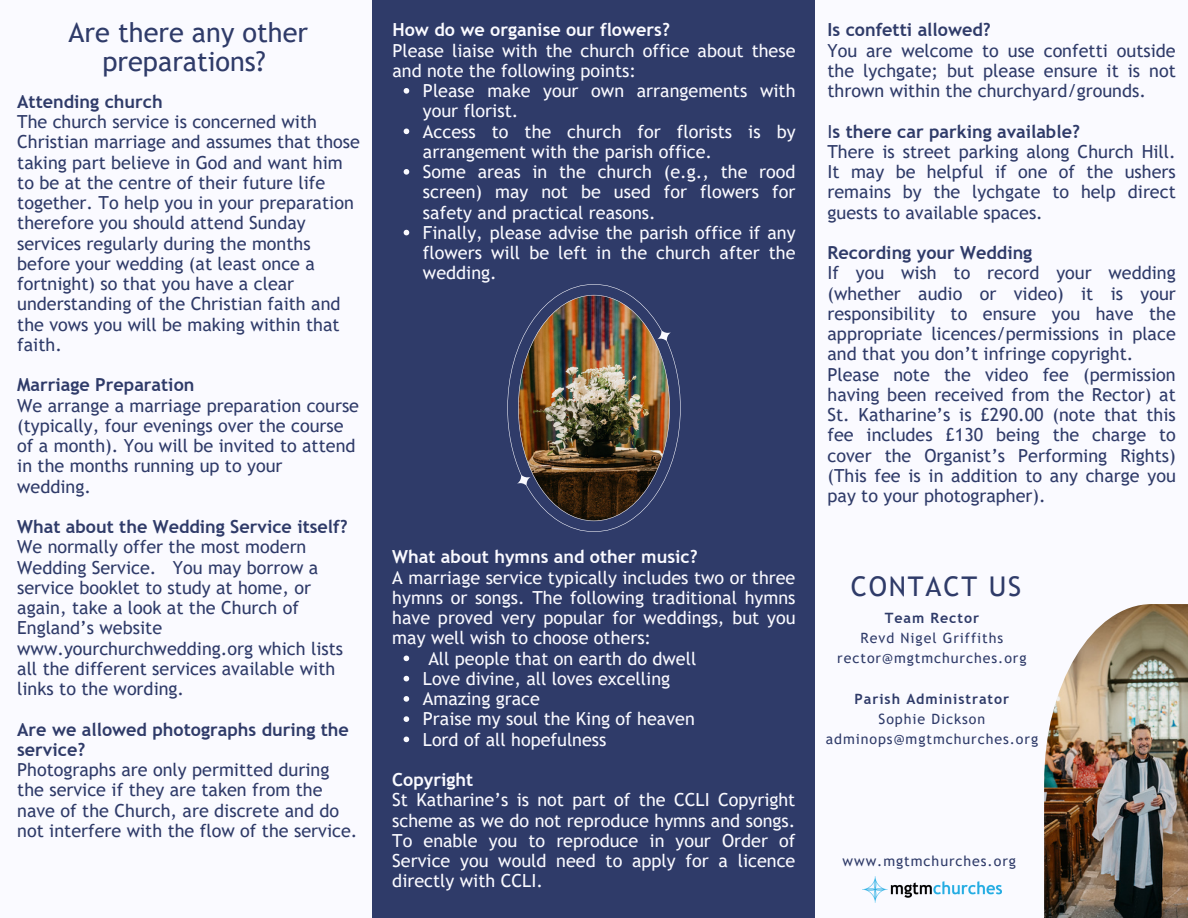
<style>
.page{position:relative;width:1188px;height:918px;background:#fafaff}
.page>*{position:absolute;margin:0;border:0;box-sizing:border-box;transform-origin:0 0}
.t1{font:27.15px/29.2px "Trebuchet MS";color:#2f3b69;text-align:center}
.t2{font:27.15px "Trebuchet MS";letter-spacing:.065em;color:#2f3b69}
.t3{font:18px/20.2px "Trebuchet MS";color:#2f3b69}
.t4{font:18px/20.2px "Trebuchet MS";color:#fafaff}
.t5{font:14.25px "Trebuchet MS";letter-spacing:.065em;color:#2f3b69}
.t6{font:700 14.25px "Trebuchet MS";letter-spacing:.065em;color:#2f3b69}
.s1{font-weight:700}
</style>
<div class="page">
<div style="left:373px;top:0;width:442px;height:918px;background:#2f3b69"></div>
<img style="left:507px;top:284px;width:174px;height:248px">
<img style="left:1044px;top:604px;width:144px;height:314px">
<img style="left:862px;top:877px;width:140px;height:26px">
<svg style="left:404px;top:88px;width:5px;height:6px"></svg>
<svg style="left:404px;top:129px;width:5px;height:5px"></svg>
<svg style="left:404px;top:169px;width:5px;height:6px"></svg>
<svg style="left:404px;top:230px;width:5px;height:5px"></svg>
<svg style="left:404px;top:656px;width:5px;height:5px"></svg>
<svg style="left:404px;top:676px;width:5px;height:5px"></svg>
<svg style="left:404px;top:696px;width:5px;height:6px"></svg>
<svg style="left:404px;top:716px;width:5px;height:6px"></svg>
<svg style="left:404px;top:737px;width:5px;height:5px"></svg>
<p class="t1" style="left:69px;top:18px;width:241px">Are there any other preparations?</p>
<p class="t4" style="left:392px;top:20px;width:405px"><span class="s1">How do we organise our flowers?<br></span>Please liaise with the church office about these and note the following points:</p>
<p class="t4" style="left:423px;top:80px;width:374px">Please make your own arrangements with your florist.</p>
<h3 class="t4" style="left:423px;top:121px;width:374px">Access to the church for florists is by arrangement with the parish office.</h3>
<h3 class="t4" style="left:423px;top:161px;width:374px;text-align:justify">Some areas in the church (e.g., the rood screen) may not be used for flowers for safety and practical reasons.</h3>
<h3 class="t4" style="left:423px;top:222px;width:374px;text-align:justify">Finally, please advise the parish office if any flowers will be left in the church after the wedding.</h3>
<p class="t3" style="left:17px;top:91px;width:344px"><span class="s1">Attending church<br></span>The church service is concerned with Christian marriage and assumes that those taking part believe in God and want him to be at the centre of their future life together. To help you in your preparation therefore you should attend Sunday services regularly during the months before your wedding (at least once a fortnight) so that you have a clear understanding of the Christian faith and the vows you will be making within that faith.</p>
<h3 class="t3" style="left:17px;top:375px;width:343px"><span class="s1">Marriage Preparation<br></span>We arrange a marriage preparation course (typically, four evenings over the course of a month). You will be invited to attend in the months running up to your wedding.</h3>
<p class="t3" style="left:17px;top:517px;width:332px"><span class="s1">What about the Wedding Service itself?<br></span>We normally offer the most modern Wedding Service. You may borrow a service booklet to study at home, or again, take a look at the Church of England’s website www.yourchurchwedding.org which lists all the different services available with links to the wording.</p>
<p class="t3" style="left:17px;top:719px;width:342px"><span class="s1">Are we allowed photographs during the service?<br></span>Photographs are only permitted during the service if they are taken from the nave of the Church, are discrete and do not interfere with the flow of the service.</p>
<h3 class="t4" style="left:392px;top:547px;width:405px"><span class="s1">What about hymns and other music?<br></span>A marriage service typically includes two or three hymns or songs. The following traditional hymns have proved very popular for weddings, but you may well wish to choose others:</h3>
<h3 class="t4" style="left:428px;top:648px;width:270px">All people that on earth do dwell</h3>
<h1 class="t4" style="left:423px;top:668px;width:249px">Love divine, all loves excelling</h1>
<p class="t4" style="left:423px;top:688px;width:119px">Amazing grace</p>
<p class="t4" style="left:423px;top:709px;width:273px">Praise my soul the King of heaven</p>
<p class="t4" style="left:423px;top:729px;width:185px">Lord of all hopefulness</p>
<p class="t4" style="left:392px;top:769px;width:405px"><span class="s1">Copyright<br></span>St Katharine’s is not part of the CCLI Copyright scheme as we do not reproduce hymns and songs.<br>To enable you to reproduce in your Order of Service you would need to apply for a licence directly with CCLI.</p>
<p class="t3" style="left:828px;top:20px;width:350px"><span class="s1">Is confetti allowed?<br></span>You are welcome to use confetti outside the lychgate; but please ensure it is not thrown within the churchyard/grounds.</p>
<p class="t3" style="left:828px;top:121px;width:350px">I<span class="s1">s there car parking available?<br></span>There is street parking along Church Hill.<br>It may be helpful if one of the ushers remains by the lychgate to help direct guests to available spaces.</p>
<p class="t3" style="left:828px;top:242px;width:350px"><span class="s1">Recording your Wedding<br></span>If you wish to record your wedding (whether audio or video) it is your responsibility to ensure you have the appropriate licences/permissions in place and that you don’t infringe copyright.<br>Please note the video fee (permission having been received from the Rector) at St. Katharine’s is £290.00 (note that this fee includes £130 being the charge to cover the Organist’s Performing Rights) (This fee is in addition to any charge you pay to your photographer).</p>
<p class="t2" style="left:851px;top:570px;width:172px">CONTACT US</p>
<h3 class="t6" style="left:885px;top:610px;width:96px">Team Rector</h3>
<h3 class="t5" style="left:861px;top:630px;width:144px">Revd Nigel Griffiths</h3>
<h3 class="t5" style="left:837px;top:650px;width:191px">rector@mgtmchurches.org</h3>
<h3 class="t6" style="left:855px;top:691px;width:156px">Parish Administrator</h3>
<p class="t5" style="left:879px;top:711px;width:108px">Sophie Dickson</p>
<p class="t5" style="left:826px;top:731px;width:214px">adminops@mgtmchurches.org</p>
<p class="t5" style="left:843px;top:853px;width:175px">www.mgtmchurches.org</p>
</div>
